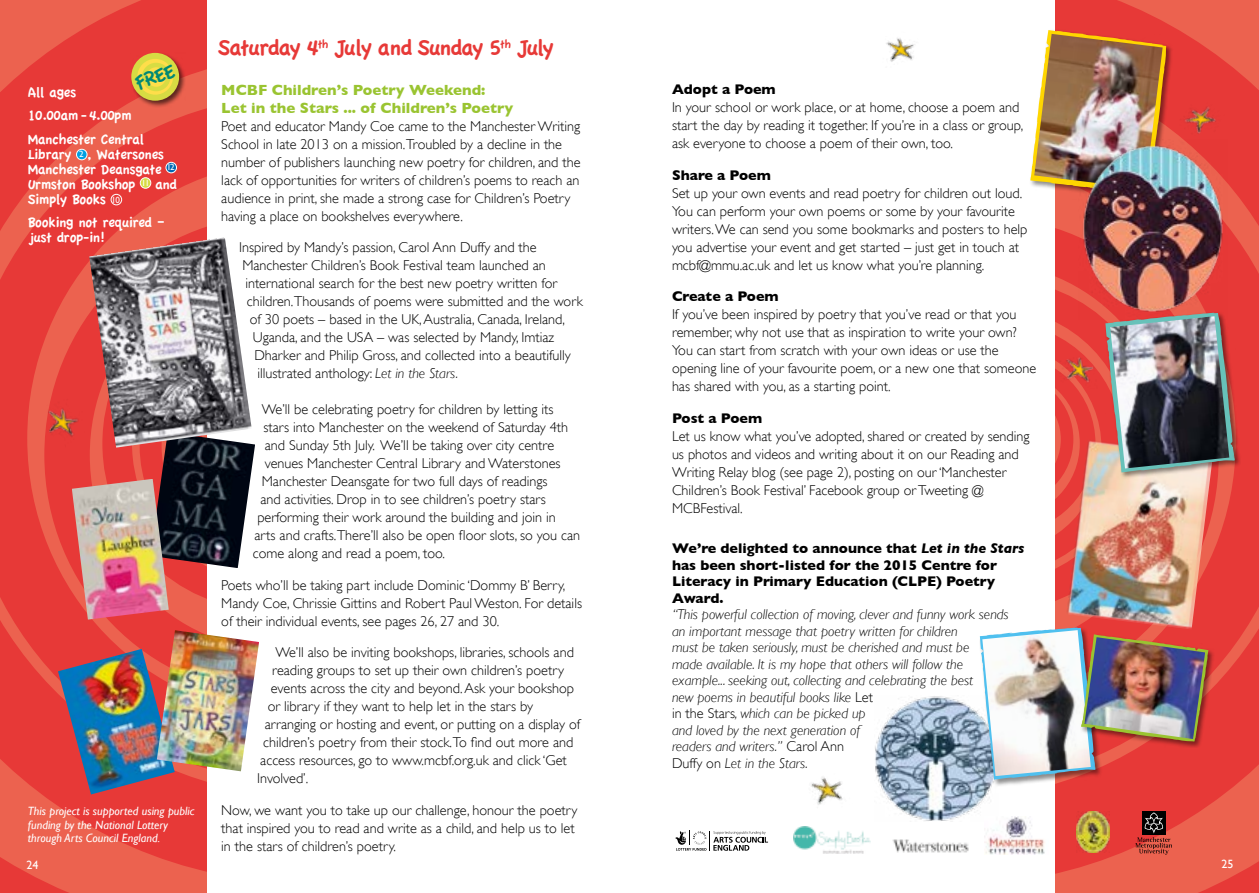
<style>
.page{position:relative;width:1259px;height:893px;background:#fff}
.page>*{position:absolute;margin:0;border:0;box-sizing:border-box;transform-origin:0 0}
.t1{font:24px "Apple Casual";letter-spacing:-.06em;color:#e73937}
.t2{font:21px "Apple Casual";color:#008875}
.t3{font:15px/23.5px "Apple Casual";letter-spacing:-.04em;color:#fff}
.t4{font:700 15px/18px "Gill Sans";color:#9ac431}
.t5{font:300 14.25px/18px "Gill Sans";color:#000}
.t6{font:italic 300 14.25px/16.5px "Gill Sans";color:#000}
.t7{font:700 14.25px/16.5px "Gill Sans";color:#000}
.t8{font:italic 12px/13.5px "Gill Sans";color:#fff}
.t9{font:12px "Gill Sans";color:#fff}
.t10{font:9px "Gill Sans";color:#fff}
.s1{font-style:italic}
.s2{font-style:normal}
</style>
<div class="page">
<img style="left:875px;top:696px;width:116px;height:125px">
<svg style="left:0;top:0;width:206px;height:893px;background:#e8463f"></svg>
<svg style="left:1055px;top:0;width:204px;height:893px;background:#e84840"></svg>
<img style="left:984px;top:817px;width:61px;height:38px">
<img style="left:892px;top:839px;width:77px;height:14px">
<img style="left:58px;top:649px;width:117px;height:145px">
<img style="left:150px;top:444px;width:105px;height:124px">
<img style="left:89px;top:237px;width:163px;height:211px">
<div style="left:130px;top:52px;width:56px;height:56px;background:#000;opacity:.6"></div>
<svg style="left:134px;top:56px;width:42px;height:42px"></svg>
<div style="left:131px;top:53px;width:48px;height:48px;border:6px solid #d7dc43;border-radius:50%"></div>
<div style="left:142px;top:63px;width:28px;height:28px;border:4px solid #d7dc43;border-radius:50%"></div>
<div style="left:150px;top:72px;width:11px;height:10px;border:3px solid #d7dc43;border-radius:50%"></div>
<svg style="left:1030px;top:23px;width:143px;height:179px"></svg>
<img style="left:1034px;top:34px;width:128px;height:155px">
<img style="left:157px;top:630px;width:102px;height:141px">
<img style="left:72px;top:479px;width:97px;height:141px">
<img style="left:972px;top:624px;width:241px;height:164px">
<img style="left:1084px;top:637px;width:121px;height:102px">
<img style="left:1078px;top:139px;width:149px;height:140px">
<img style="left:1066px;top:611px;width:147px;height:18px">
<img style="left:1055px;top:279px;width:187px;height:332px">
<img style="left:1110px;top:316px;width:119px;height:152px">
<img style="left:35px;top:393px;width:54px;height:71px">
<img style="left:1173px;top:92px;width:56px;height:57px">
<img style="left:1055px;top:350px;width:46px;height:43px">
<img style="left:811px;top:777px;width:32px;height:28px">
<img style="left:886px;top:38px;width:29px;height:24px">
<img style="left:1076px;top:811px;width:33px;height:42px">
<div style="left:1142px;top:811px;width:23px;height:24px;background:#000"></div>
<svg style="left:1135px;top:812px;width:36px;height:43px"></svg>
<svg style="left:675px;top:831px;width:93px;height:20px"></svg>
<div style="left:76px;top:149px;width:11px;height:11px;background:#009fe3;border-radius:50%"></div>
<div style="left:76px;top:149px;width:11px;height:11px;border:1px solid #fff;border-radius:50%"></div>
<div style="left:111px;top:194px;width:11px;height:11px;background:#e73937;border-radius:50%"></div>
<div style="left:111px;top:194px;width:11px;height:11px;border:1px solid #fff;border-radius:50%"></div>
<div style="left:140px;top:178px;width:11px;height:10px;background:#d7dc43;border-radius:50%"></div>
<div style="left:140px;top:178px;width:11px;height:10px;border:1px solid #fff;border-radius:50%"></div>
<div style="left:166px;top:162px;width:10px;height:11px;background:#0069b3;border-radius:50%"></div>
<div style="left:166px;top:162px;width:11px;height:11px;border:1px solid #fff;border-radius:50%"></div>
<img style="left:793px;top:826px;width:77px;height:28px">
<h2 class="t2" style="left:132px;top:73px;width:42px;rotate:-19deg">FREE</h2>
<p class="t3" style="left:28px;top:80px;width:118px">All ages<br>10.00am -4.00pm<br>Manchester Central</p>
<p class="t3" style="left:28px;top:147px;width:138px;line-height:15px">Library , Watersones<br>Manchester Deansgate<br>Urmston Bookshop</p>
<p class="t10" style="left:79px;top:149px;width:6px">2</p>
<p class="t10" style="left:167px;top:162px;width:10px">12</p>
<p class="t3" style="left:155px;top:172px;width:23px">and</p>
<p class="t3" style="left:28px;top:187px;width:139px">Simply Books<br>Booking not required –</p>
<p class="t3" style="left:28px;top:226px;width:79px">just drop-in!</p>
<p class="t10" style="left:141px;top:178px;width:10px">11</p>
<p class="t10" style="left:112px;top:194px;width:10px">10</p>
<p class="t8" style="left:28px;top:804px;width:168px">This project is supported using public funding by the National Lottery through Arts Council England.</p>
<h1 class="t1" style="left:218px;top:34px;width:338px">Saturday 4<sup>th</sup> July and Sunday 5<sup>th</sup> July</h1>
<p class="t4" style="left:221px;top:81px;width:293px">MCBF Children’s Poetry Weekend:<br>Let in the Stars ... of Children’s Poetry</p>
<p class="t5" style="left:221px;top:117px;width:361px">Poet and educator Mandy Coe came to the Manchester Writing School in late 2013 on a mission.Troubled by a decline in the number of publishers launching new poetry for children, and the lack of opportunities for writers of children’s poems to reach an audience in print, she made a strong case for Children’s Poetry having a place on bookshelves everywhere.</p>
<p class="t5" style="left:239px;top:238px;width:299px">Inspired by Mandy’s passion, Carol Ann Duffy and the</p>
<p class="t5" style="left:242px;top:256px;width:305px">Manchester Children’s Book Festival team launched an</p>
<p class="t5" style="left:245px;top:274px;width:313px">international search for the best new poetry written for</p>
<p class="t5" style="left:247px;top:292px;width:337px">children.Thousands of poems were submitted and the work</p>
<p class="t5" style="left:250px;top:310px;width:316px">of 30 poets – based in the UK, Australia, Canada, Ireland,</p>
<p class="t5" style="left:253px;top:328px;width:303px">Uganda, and the USA – was selected by Mandy, Imtiaz</p>
<p class="t5" style="left:254px;top:346px;width:318px">Dharker and Philip Gross, and collected into a beautifully</p>
<p class="t5" style="left:257px;top:364px;width:202px">illustrated anthology: <span class="s1">Let in the Stars.</span></p>
<p class="t5" style="left:262px;top:400px;width:293px">We’ll be celebrating poetry for children by letting its</p>
<p class="t5" style="left:263px;top:418px;width:306px">stars into Manchester on the weekend of Saturday 4th</p>
<p class="t5" style="left:265px;top:436px;width:291px">and Sunday 5th July. We’ll be taking over city centre</p>
<p class="t5" style="left:265px;top:454px;width:297px">venues Manchester Central Library and Waterstones</p>
<p class="t5" style="left:262px;top:472px;width:287px">Manchester Deansgate for two full days of readings</p>
<p class="t5" style="left:260px;top:490px;width:287px">and activities. Drop in to see children’s poetry stars</p>
<p class="t5" style="left:257px;top:508px;width:300px">performing their work around the building and join in</p>
<p class="t5" style="left:254px;top:526px;width:327px">arts and crafts.There’ll also be open floor slots, so you can</p>
<p class="t5" style="left:253px;top:544px;width:194px">come along and read a poem, too.</p>
<p class="t5" style="left:221px;top:576px;width:362px">Poets who’ll be taking part include Dominic ‘Dommy B’ Berry,<br>Mandy Coe, Chrissie Gittins and Robert Paul Weston. For details of their individual events, see pages 26, 27 and 30.</p>
<p class="t5" style="left:275px;top:643px;width:300px">We’ll also be inviting bookshops, libraries, schools and</p>
<p class="t5" style="left:272px;top:661px;width:293px">reading groups to set up their own children’s poetry</p>
<p class="t5" style="left:271px;top:679px;width:305px">events across the city and beyond. Ask your bookshop</p>
<p class="t5" style="left:268px;top:697px;width:267px">or library if they want to help let in the stars by</p>
<p class="t5" style="left:265px;top:715px;width:317px">arranging or hosting and event, or putting on a display of</p>
<p class="t5" style="left:263px;top:733px;width:312px">children’s poetry from their stock.To find out more and</p>
<p class="t5" style="left:260px;top:751px;width:308px">access resources, go to www.mcbf.org.uk and click ‘Get</p>
<p class="t5" style="left:257px;top:769px;width:53px">Involved’.</p>
<p class="t5" style="left:221px;top:801px;width:358px">Now, we want you to take up our challenge, honour the poetry that inspired you to read and write as a child, and help us to let in the stars of children’s poetry.</p>
<p class="t7" style="left:672px;top:81px;width:105px">Adopt a Poem</p>
<p class="t5" style="left:672px;top:98px;width:353px">In your school or work place, or at home, choose a poem and start the day by reading it together. If you’re in a class or group, ask everyone to choose a poem of their own, too.</p>
<p class="t7" style="left:672px;top:167px;width:100px">Share a Poem</p>
<p class="t5" style="left:672px;top:184px;width:357px">Set up your own events and read poetry for children out loud.<br>You can perform your own poems or some by your favourite writers. We can send you some bookmarks and posters to help you advertise your event and get started – just get in touch at mcbf@mmu.ac.uk and let us know what you’re planning.</p>
<p class="t7" style="left:672px;top:288px;width:108px">Create a Poem</p>
<p class="t5" style="left:672px;top:305px;width:366px">If you’ve been inspired by poetry that you’ve read or that you remember, why not use that as inspiration to write your own?<br>You can start from scratch with your own ideas or use the opening line of your favourite poem, or a new one that someone has shared with you, as a starting point.</p>
<p class="t7" style="left:672px;top:410px;width:92px">Post a Poem</p>
<p class="t5" style="left:672px;top:427px;width:359px">Let us know what you’ve adopted, shared or created by sending us photos and videos and writing about it on our Reading and Writing Relay blog (see page 2), posting on our ‘Manchester Children’s Book Festival’ Facebook group or Tweeting @ MCBFestival.</p>
<p class="t7" style="left:672px;top:540px;width:354px">We’re delighted to announce that <span class="s1">Let in the Stars </span>has been short-listed for the 2015 Centre for Literacy in Primary Education (CLPE) Poetry Award.</p>
<p class="t6" style="left:672px;top:606px;width:338px">“This powerful collection of moving, clever and funny work sends an important message that poetry written for children<br>must be taken seriously, must be cherished and must be<br>made available. It is my hope that others will follow the example... seeking out, collecting and celebrating the best<br>new poems in beautiful books like <span class="s2">Let<br>in the Stars</span>, which can be picked up<br>and loved by the next generation of<br>readers and writers.” <span class="s2">Carol Ann<br>Duffy on</span> Let in the Stars.</p>
<p class="t9" style="left:26px;top:858px;width:13px">24</p>
<p class="t9" style="left:1221px;top:857px;width:13px">25</p>
</div>
